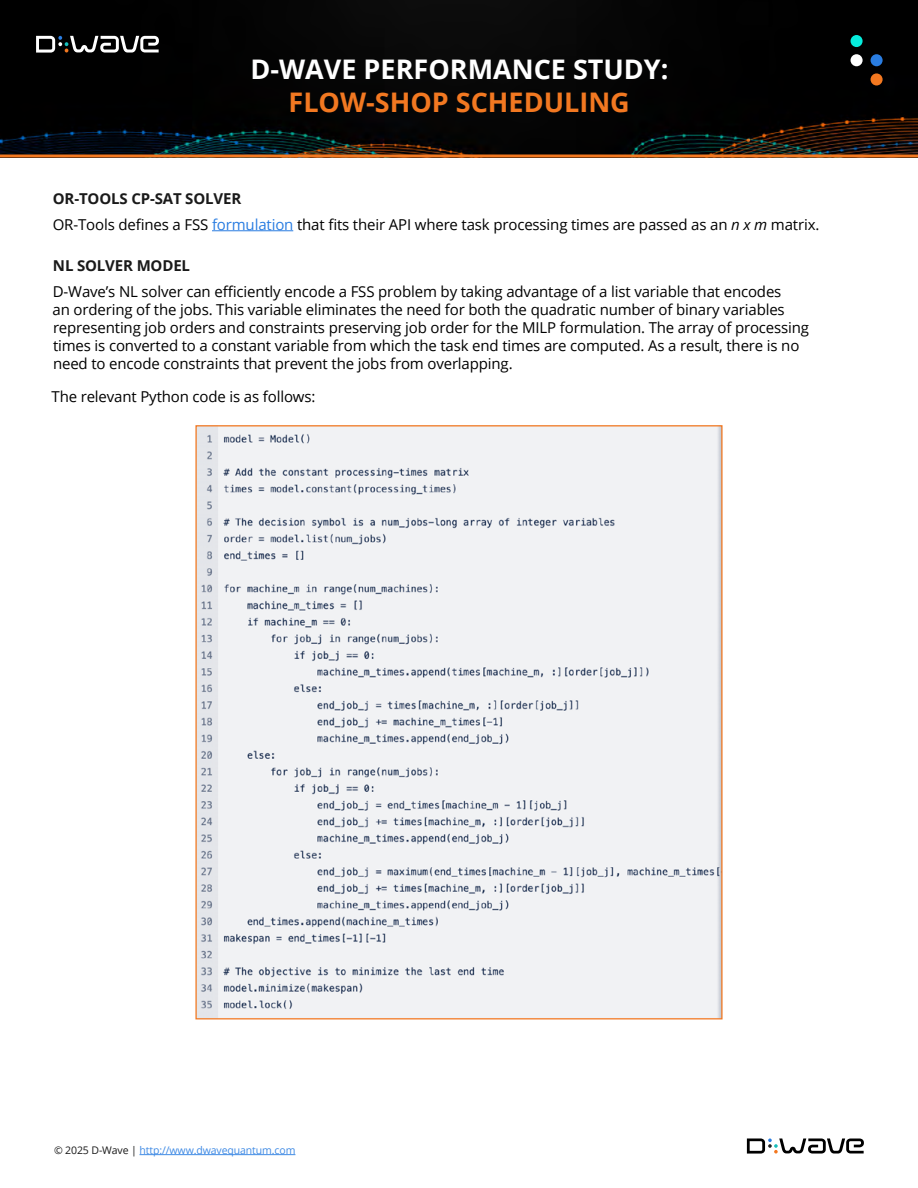
<style>
.page{position:relative;width:918px;height:1188px;background:#fff}
.page>*{position:absolute;margin:0;border:0;box-sizing:border-box;transform-origin:0 0}
.t1{font:700 27px "Open Sans";color:#fff}
.t2{font:700 27px "Open Sans";color:#f27821}
.t3{font:15px/18px "Open Sans";letter-spacing:-.01em;color:#000}
.t4{font:700 15px "Open Sans";letter-spacing:-.01em;color:#1a1a1a}
.t5{font:10.5px "Open Sans";letter-spacing:-.01em;color:#3f8ae4}
.s1{color:#2a7de1}
.s2{font-style:italic}
.s3{color:#1a1a1a}
</style>
<div class="page">
<hr style="left:140px;top:1154px;width:155px;height:1px;background:#3f8ae4">
<img style="left:0;top:0;width:918px;height:154px">
<svg style="left:0;top:154px;width:918px;height:4px;fill:#ef7820"></svg>
<svg style="left:36px;top:36px;width:123px;height:16px"></svg>
<div style="left:851px;top:54px;width:12px;height:12px;background:#fff;border-radius:50%"></div>
<div style="left:851px;top:35px;width:12px;height:12px;background:#06ecdc;border-radius:50%"></div>
<div style="left:871px;top:73px;width:12px;height:13px;background:#f37820;border-radius:50%"></div>
<div style="left:871px;top:54px;width:12px;height:12px;background:#2a7de1;border-radius:50%"></div>
<svg style="left:747px;top:1138px;width:117px;height:16px"></svg>
<hr style="left:212px;top:230px;width:81px;height:1px;background:#2a7de1">
<img style="left:197px;top:427px;width:524px;height:590px">
<h1 class="t1" style="left:251px;top:51px;width:419px">D-WAVE PERFORMANCE STUDY:</h1>
<h1 class="t2" style="left:289px;top:84px;width:343px">FLOW-SHOP SCHEDULING</h1>
<p class="t4" style="left:53px;top:188px;width:190px">OR-TOOLS CP-SAT SOLVER</p>
<p class="t3" style="left:53px;top:215px;width:768px">OR-Tools defines a FSS <span class="s1">formulation</span> that fits their API where task processing times are passed as an <span class="s2">n x m</span> matrix.</p>
<p class="t4" style="left:53px;top:255px;width:139px">NL SOLVER MODEL</p>
<p class="t3" style="left:53px;top:282px;width:758px">D-Wave’s NL solver can efficiently encode a FSS problem by taking advantage of a list variable that encodes<br>an ordering of the jobs. This variable eliminates the need for both the quadratic number of binary variables representing job orders and constraints preserving job order for the MILP formulation. The array of processing times is converted to a constant variable from which the task end times are computed. As a result, there is no need to encode constraints that prevent the jobs from overlapping.</p>
<p class="t3" style="left:52px;top:387px;width:265px">The relevant Python code is as follows:</p>
<p class="t5" style="left:54px;top:1143px;width:243px"><span class="s3">© 2025 D-Wave |</span> http://www.dwavequantum.com</p>
</div>
